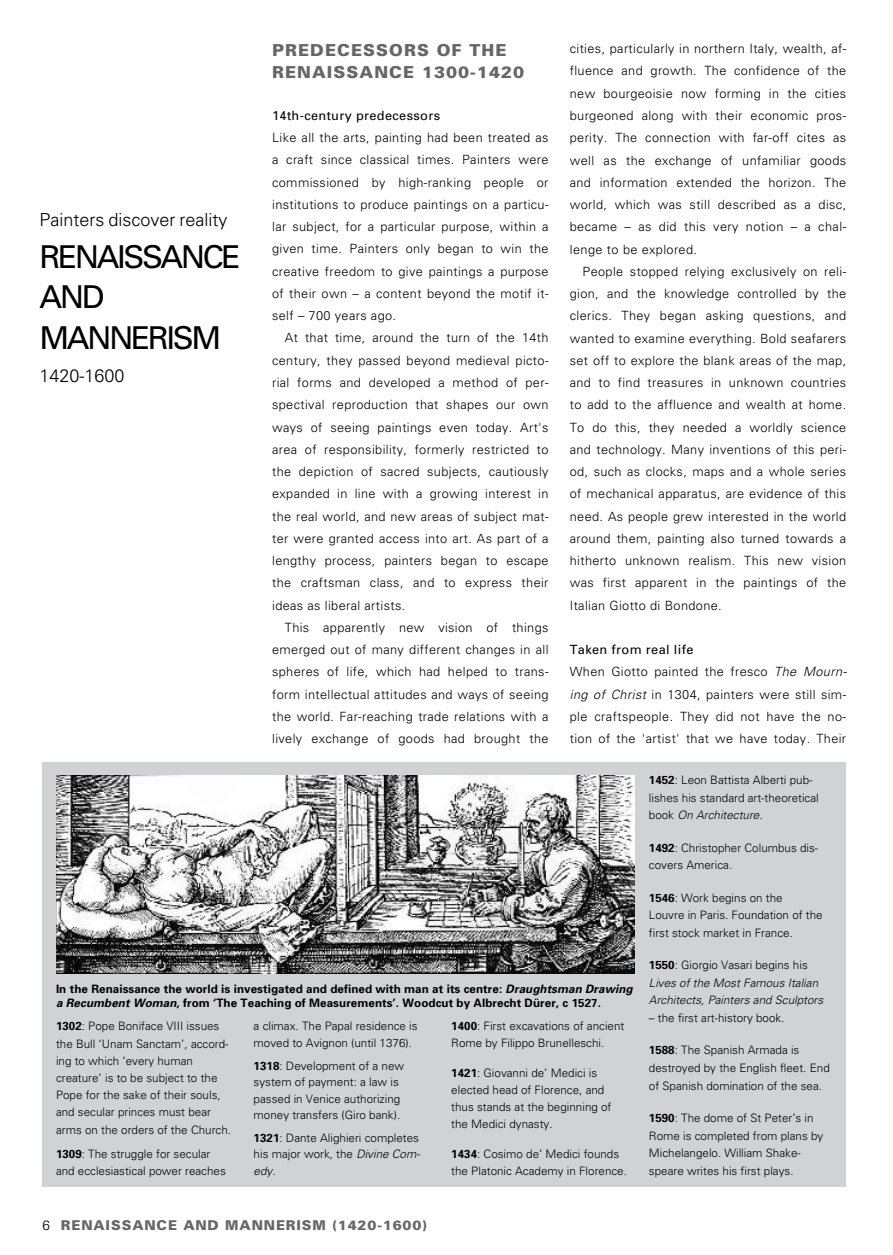
<style>
.page{position:relative;width:893px;height:1255px;background:#fff}
.page>*{position:absolute;margin:0;border:0;box-sizing:border-box;transform-origin:0 0}
.t1{font:31.5px/40.5px "Univers";letter-spacing:-.08em;color:#000}
.t2{font:300 18px "Univers";color:#000}
.t3{font:900 16.5px/22.2px "Univers";letter-spacing:.065em;color:#666}
.t4{font:900 13.5px "Univers";letter-spacing:.065em;color:#666}
.t5{font:300 12.75px/22.2px "Univers";letter-spacing:.03em;color:#000;text-align:justify}
.t6{font:12.75px "Univers";letter-spacing:.03em;color:#000}
.t7{font:300 11.7px/17.5px "Univers";color:#000}
.t8{font:700 11.7px/14.2px "Univers";letter-spacing:.005em;color:#000}
.t9{font:italic 300 11.7px/17.5px "Univers";color:#000}
.s1{font-weight:400}
.s2{font-style:italic}
.s3{font-weight:700}
.s4{font-weight:700;font-style:normal}
.s5{font-style:normal}
.s6{font-weight:300;color:#000}
</style>
<div class="page">
<svg style="left:42px;top:762px;width:804px;height:425px;background:#bebfc0"></svg>
<h2 class="t2" style="left:40px;top:213px;width:189px">Painters discover reality</h2>
<h1 class="t1" style="left:40px;top:239px;width:203px">RENAISSANCE<br>AND<br>MANNERISM</h1>
<h2 class="t2" style="left:40px;top:369px;width:87px">1420-1600</h2>
<p class="t3" style="left:272px;top:40px;width:254px">PREDECESSORS OF THE<br>RENAISSANCE 1300-1420</p>
<p class="t6" style="left:272px;top:111px;width:169px">14th-century predecessors</p>
<p class="t5" style="left:272px;top:128px;width:278px">Like all the arts, painting had been treated as a craft since classical times. Painters were commissioned by high-ranking people or institutions to produce paintings on a particu&shy;lar subject, for a particular purpose, within a given time. Painters only began to win the creative freedom to give paintings a purpose of their own – a content beyond the motif it&shy;self – 700 years ago.</p>
<p class="t5" style="left:272px;top:328px;width:278px;text-indent:13px">At that time, around the turn of the 14th century, they passed beyond medieval picto&shy;rial forms and developed a method of per&shy;spectival reproduction that shapes our own ways of seeing paintings even today. Art's area of responsibility, formerly restricted to the depiction of sacred subjects, cautiously expanded in line with a growing interest in the real world, and new areas of subject mat&shy;ter were granted access into art. As part of a lengthy process, painters began to escape the craftsman class, and to express their ideas as liberal artists.</p>
<p class="t5" style="left:272px;top:617px;width:278px;text-indent:13px">This apparently new vision of things emerged out of many different changes in all spheres of life, which had helped to trans&shy;form intellectual attitudes and ways of seeing the world. Far-reaching trade relations with a lively exchange of goods had brought the</p>
<p class="t5" style="left:570px;top:39px;width:278px">cities, particularly in northern Italy, wealth, af&shy;fluence and growth. The confidence of the new bourgeoisie now forming in the cities burgeoned along with their economic pros&shy;perity. The connection with far-off cites as well as the exchange of unfamiliar goods and information extended the horizon. The world, which was still described as a disc, became – as did this very notion – a chal&shy;lenge to be explored.</p>
<p class="t5" style="left:570px;top:261px;width:278px;text-indent:13px">People stopped relying exclusively on reli&shy;gion, and the knowledge controlled by the clerics. They began asking questions, and wanted to examine everything. Bold seafarers set off to explore the blank areas of the map, and to find treasures in unknown countries to add to the affluence and wealth at home.<br>To do this, they needed a worldly science and technology. Many inventions of this peri&shy;od, such as clocks, maps and a whole series of mechanical apparatus, are evidence of this need. As people grew interested in the world around them, painting also turned towards a hitherto unknown realism. This new vision was first apparent in the paintings of the Italian Giotto di Bondone.</p>
<p class="t5" style="left:570px;top:639px;width:278px;text-align:left"><span class="s1">Taken from real life<br></span>When Giotto painted the fresco <span class="s2">The Mourn&shy;ing of Christ</span> in 1304, painters were still sim&shy;ple craftspeople. They did not have the no&shy;tion of the 'artist' that we have today. Their</p>
<p class="t8" style="left:56px;top:982px;width:578px">In the Renaissance the world is investigated and defined with man at its centre: <span class="s2">Draughtsman Drawing a Recumbent Woman</span>, from ‘The Teaching of Measurements’. Woodcut by Albrecht Dürer, c 1527.</p>
<p class="t7" style="left:56px;top:1018px;width:177px"><span class="s3">1302</span>: Pope Boniface VIII issues the Bull ‘Unam Sanctam’, accord&shy;ing to which ‘every human creature’ is to be subject to the<br>Pope for the sake of their souls, and secular princes must bear arms on the orders of the Church.</p>
<p class="t7" style="left:56px;top:1145px;width:171px"><span class="s3">1309</span>: The struggle for secular and ecclesiastical power reaches</p>
<p class="t7" style="left:254px;top:1019px;width:166px;line-height:16.4px">a climax. The Papal residence is moved to Avignon (until 1376).</p>
<p class="t7" style="left:254px;top:1058px;width:152px;line-height:16.4px"><span class="s3">1318</span>: Development of a new system of payment: a law is passed in Venice authorizing money transfers (Giro bank).</p>
<p class="t7" style="left:254px;top:1130px;width:167px;line-height:16.4px;text-align:justify"><span class="s3">1321</span>: Dante Alighieri completes his major work, the <span class="s2">Divine Com&shy;edy.</span></p>
<p class="t7" style="left:451px;top:1018px;width:175px;line-height:17px"><span class="s3">1400</span>: First excavations of ancient<br>Rome by Filippo Brunelleschi.</p>
<p class="t7" style="left:451px;top:1065px;width:162px;line-height:17px"><span class="s3">1421</span>: Giovanni de’ Medici is elected head of Florence, and thus stands at the beginning of the Medici dynasty.</p>
<p class="t7" style="left:451px;top:1146px;width:177px;line-height:17px"><span class="s3">1434</span>: Cosimo de’ Medici founds the Platonic Academy in Florence.</p>
<p class="t7" style="left:649px;top:772px;width:171px"><span class="s3">1452</span>: Leon Battista Alberti pub&shy;lishes his standard art-theoretical book <span class="s2">On Architecture.</span></p>
<p class="t7" style="left:649px;top:839px;width:171px"><span class="s3">1492</span>: Christopher Columbus dis&shy;covers America.</p>
<p class="t7" style="left:649px;top:889px;width:175px"><span class="s3">1546</span>: Work begins on the<br>Louvre in Paris. Foundation of the first stock market in France.</p>
<p class="t9" style="left:649px;top:957px;width:176px"><span class="s4">1550</span><span class="s5">: Giorgio Vasari begins his<br></span>Lives of the Most Famous Italian<br>Architects, Painters and Sculptors</p>
<p class="t7" style="left:649px;top:1010px;width:137px">– the first art-history book.</p>
<p class="t7" style="left:649px;top:1042px;width:182px"><span class="s3">1588</span>: The Spanish Armada is destroyed by the English fleet. End of Spanish domination of the sea.</p>
<p class="t7" style="left:649px;top:1110px;width:176px"><span class="s3">1590</span>: The dome of St Peter’s in<br>Rome is completed from plans by<br>Michelangelo. William Shake&shy;speare writes his first plays.</p>
<p class="t4" style="left:43px;top:1220px;width:386px"><span class="s6">6</span> RENAISSANCE AND MANNERISM (1420-1600)</p>
</div>
